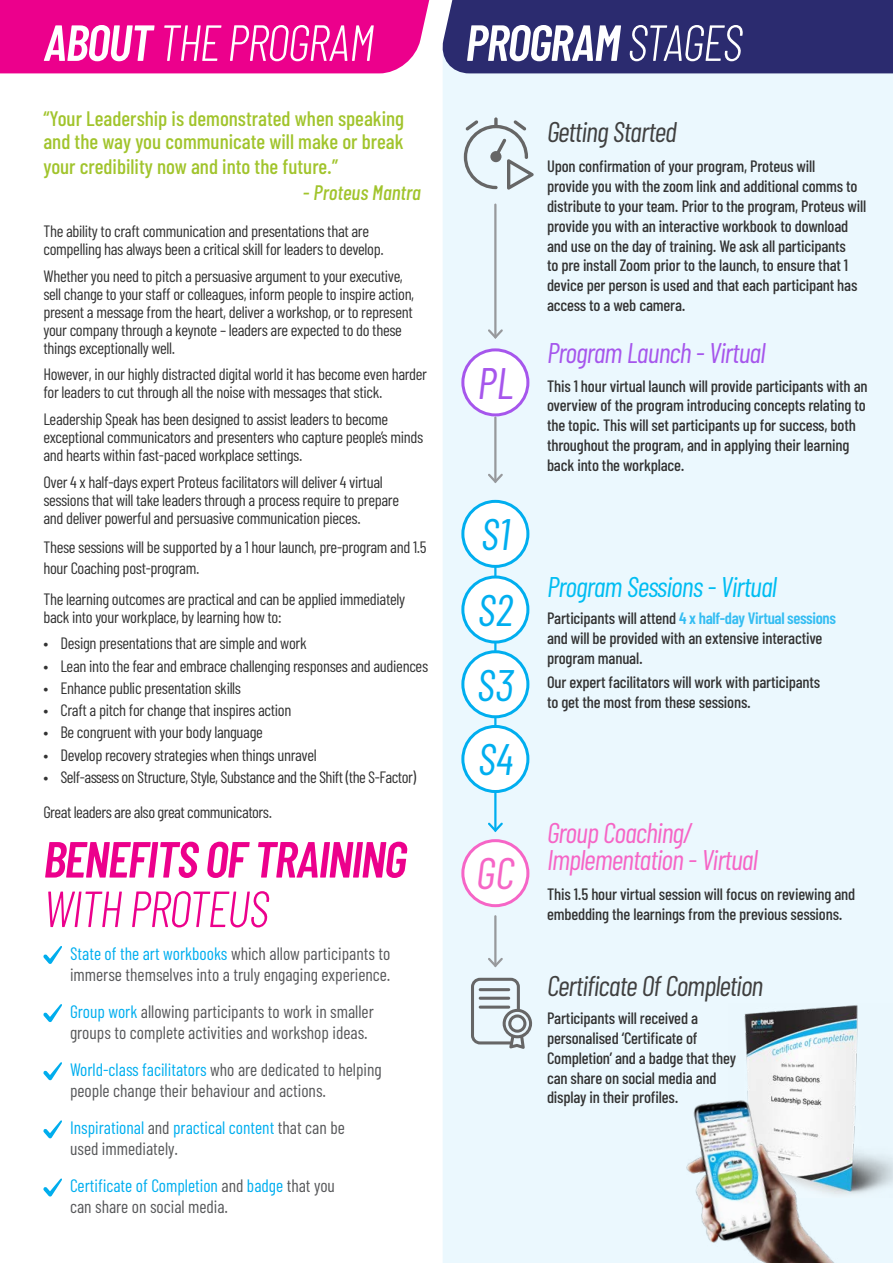
<style>
.page{position:relative;width:893px;height:1263px;background:#fff}
.page>*{position:absolute;margin:0;border:0;box-sizing:border-box;transform-origin:0 0}
.t1{font:italic 600 50.7px/49.5px "Barlow Condensed";letter-spacing:-.03em;color:#ec008c}
.t2{font:italic 300 50.7px "Barlow Condensed";letter-spacing:-.03em;color:#fff}
.t3{font:italic 600 50.7px "Barlow Condensed";letter-spacing:-.03em;color:#fff}
.t4{font:italic 44.25px "Barlow Condensed";color:#00aeef}
.t5{font:italic 44.25px "Barlow Condensed";color:#a656ec}
.t6{font:italic 44.25px "Barlow Condensed";color:#f665c6}
.times{font:italic 28.5px "Barlow Condensed";letter-spacing:-.03em;color:#404040}
.times-2{font:italic 28.5px "Barlow Condensed";letter-spacing:-.03em;color:#f665c6}
.times-3{font:italic 28.5px "Barlow Condensed";letter-spacing:-.03em;color:#00bdf2}
.times-4{font:italic 28.5px "Barlow Condensed";letter-spacing:-.03em;color:#a656ec}
.t7{font:500 21px/22.5px "Barlow Condensed";color:#a1c42c}
.t8{font:italic 500 21px "Barlow Condensed";color:#a1c42c}
.t9{font:18px/21px "Barlow Condensed";color:#58595b}
.t10{font:18px/21px "Barlow Condensed";color:#00aeef}
.Body_text{font:16.5px/18px "Barlow Condensed";letter-spacing:-.02em;color:#333}
.Topics{font:500 16.5px/19.8px "Barlow Condensed";letter-spacing:-.01em;color:#333}
.s1{font-weight:600}
.s2{font-weight:300}
.s3{color:#00aeef}
.s4{color:#58595b}
.s5{font-weight:600;color:#34bdf2}
</style>
<div class="page">
<div style="left:443px;top:73px;width:450px;height:1190px;background:#ebf8fe"></div>
<svg style="left:43px;top:946px;width:19px;height:18px"></svg>
<svg style="left:43px;top:1004px;width:19px;height:18px"></svg>
<svg style="left:43px;top:1062px;width:19px;height:18px"></svg>
<svg style="left:43px;top:1120px;width:19px;height:18px"></svg>
<svg style="left:43px;top:1178px;width:19px;height:18px"></svg>
<svg style="left:0;top:0;width:893px;height:73px;background:#8c1e81"></svg>
<hr style="left:494px;top:508px;width:2px;height:322px;background:#00aeef">
<svg style="left:486px;top:820px;width:19px;height:14px"></svg>
<img style="left:728px;top:1003px;width:165px;height:195px">
<img style="left:669px;top:1087px;width:189px;height:176px">
<hr style="left:494px;top:205px;width:2px;height:132px;background:#97999c">
<svg style="left:486px;top:327px;width:19px;height:14px"></svg>
<hr style="left:494px;top:418px;width:2px;height:64px;background:#97999c">
<svg style="left:486px;top:472px;width:19px;height:13px"></svg>
<hr style="left:494px;top:916px;width:2px;height:50px;background:#97999c">
<svg style="left:486px;top:956px;width:19px;height:13px"></svg>
<div style="left:463px;top:350px;width:65px;height:65px;background:#fff;border-radius:50%"></div>
<div style="left:461px;top:348px;width:68px;height:68px;border:3px solid #a656ec;border-radius:50%"></div>
<div style="left:463px;top:501px;width:65px;height:65px;background:#fff;border-radius:50%"></div>
<div style="left:461px;top:500px;width:68px;height:68px;border:3px solid #00aeef;border-radius:50%"></div>
<div style="left:463px;top:577px;width:65px;height:65px;background:#fff;border-radius:50%"></div>
<div style="left:461px;top:575px;width:68px;height:68px;border:3px solid #00aeef;border-radius:50%"></div>
<div style="left:463px;top:652px;width:65px;height:65px;background:#fff;border-radius:50%"></div>
<div style="left:461px;top:650px;width:68px;height:68px;border:3px solid #00aeef;border-radius:50%"></div>
<div style="left:463px;top:726px;width:65px;height:65px;background:#fff;border-radius:50%"></div>
<div style="left:461px;top:725px;width:68px;height:68px;border:3px solid #00aeef;border-radius:50%"></div>
<div style="left:463px;top:841px;width:65px;height:65px;background:#fff;border-radius:50%"></div>
<div style="left:461px;top:839px;width:68px;height:68px;border:3px solid #f665c6;border-radius:50%"></div>
<svg style="left:464px;top:117px;width:70px;height:73px;background:#d0dadf"></svg>
<svg style="left:471px;top:978px;width:61px;height:71px;background:#c3ccd1"></svg>
<p class="t2" style="left:43px;top:11px;width:332px"><span class="s1">ABOUT</span> THE PROGRAM</p>
<p class="t7" style="left:43px;top:107px;width:362px">“Your Leadership is demonstrated when speaking and the way you communicate will make or break</p>
<p class="t7" style="left:43px;top:155px;width:296px">your credibility now and into the future.”</p>
<p class="t8" style="left:303px;top:179px;width:120px">- Proteus Mantra</p>
<p class="Body_text" style="left:43px;top:222px;width:342px">The ability to craft communication and presentations that are compelling has always been a critical skill for leaders to develop.</p>
<p class="Body_text" style="left:43px;top:267px;width:372px">Whether you need to pitch a persuasive argument to your executive, sell change to your staff or colleagues, inform people to inspire action, present a message from the heart, deliver a workshop, or to represent your company through a keynote – leaders are expected to do these things exceptionally well.</p>
<p class="Body_text" style="left:43px;top:365px;width:385px">However, in our highly distracted digital world it has become even harder for leaders to cut through all the noise with messages that stick.</p>
<p class="Body_text" style="left:43px;top:410px;width:381px">Leadership Speak has been designed to assist leaders to become exceptional communicators and presenters who capture people’s minds and hearts within fast-paced workplace settings.</p>
<p class="Body_text" style="left:43px;top:472px;width:357px">Over 4 x half-days expert Proteus facilitators will deliver 4 virtual sessions that will take leaders through a process require to prepare and deliver powerful and persuasive communication pieces.</p>
<p class="Body_text" style="left:43px;top:536px;width:385px;line-height:21px">These sessions will be supported by a 1 hour launch, pre-program and 1.5 hour Coaching post-program.</p>
<p class="Body_text" style="left:43px;top:589px;width:363px">The learning outcomes are practical and can be applied immediately back into your workplace, by learning how to:</p>
<p class="Body_text" style="left:43px;top:634px;width:265px">• Design presentations that are simple and work</p>
<p class="Body_text" style="left:43px;top:656px;width:386px">• Lean into the fear and embrace challenging responses and audiences</p>
<p class="Body_text" style="left:43px;top:678px;width:199px">• Enhance public presentation skills</p>
<p class="Body_text" style="left:43px;top:701px;width:249px">• Craft a pitch for change that inspires action</p>
<p class="Body_text" style="left:43px;top:723px;width:221px">• Be congruent with your body language</p>
<p class="Body_text" style="left:43px;top:745px;width:275px">• Develop recovery strategies when things unravel</p>
<p class="Body_text" style="left:43px;top:767px;width:374px">• Self-assess on Structure, Style, Substance and the Shift (the S-Factor)</p>
<p class="Body_text" style="left:43px;top:802px;width:230px">Great leaders are also great communicators.</p>
<p class="t1" style="left:43px;top:833px;width:365px">BENEFITS OF TRAINING<br><span class="s2">WITH PROTEUS</span></p>
<p class="t9" style="left:70px;top:942px;width:322px"><span class="s3">State of the art workbooks</span> which allow participants to immerse themselves into a truly engaging experience.</p>
<p class="t9" style="left:70px;top:1000px;width:305px"><span class="s3">Group work</span> allowing participants to work in smaller groups to complete activities and workshop ideas.</p>
<p class="t9" style="left:70px;top:1058px;width:313px"><span class="s3">World-class facilitators</span> who are dedicated to helping people change their behaviour and actions.</p>
<p class="t10" style="left:70px;top:1117px;width:276px">Inspirational <span class="s4">and</span> practical content <span class="s4">that can be used immediately.</span></p>
<p class="t9" style="left:70px;top:1175px;width:266px"><span class="s3">Certificate of Completion</span> and <span class="s3">badge</span> that you can share on social media.</p>
<p class="t3" style="left:465px;top:11px;width:279px">PROGRAM <span class="s2">STAGES</span></p>
<p class="times" style="left:547px;top:114px;width:131px">Getting Started</p>
<p class="t5" style="left:477px;top:355px;width:37px">PL</p>
<p class="t4" style="left:481px;top:507px;width:30px">S1</p>
<p class="t4" style="left:478px;top:582px;width:37px">S2</p>
<p class="t4" style="left:477px;top:657px;width:38px">S3</p>
<p class="t4" style="left:478px;top:732px;width:37px">S4</p>
<p class="t6" style="left:476px;top:846px;width:40px">GC</p>
<p class="Topics" style="left:547px;top:156px;width:321px">Upon confirmation of your program, Proteus will<br>provide you with the zoom link and additional comms to distribute to your team. Prior to the program, Proteus will provide you with an interactive workbook to download and use on the day of training. We ask all participants<br>to pre install Zoom prior to the launch, to ensure that 1 device per person is used and that each participant has access to a web camera.</p>
<p class="times-4" style="left:547px;top:335px;width:220px">Program Launch - Virtual</p>
<p class="Topics" style="left:547px;top:375px;width:322px">This 1 hour virtual launch will provide participants with an overview of the program introducing concepts relating to the topic. This will set participants up for success, both throughout the program, and in applying their learning back into the workplace.</p>
<p class="times-3" style="left:547px;top:569px;width:231px">Program Sessions - Virtual</p>
<p class="Topics" style="left:547px;top:608px;width:290px">Participants will attend <span class="s5">4 x half-day Virtual sessions </span>and will be provided with an extensive interactive program manual.</p>
<p class="Topics" style="left:547px;top:672px;width:275px">Our expert facilitators will work with participants to get the most from these sessions.</p>
<p class="times-2" style="left:547px;top:815px;width:146px">Group Coaching/</p>
<p class="times-2" style="left:547px;top:842px;width:212px">Implementation - Virtual</p>
<p class="Topics" style="left:547px;top:884px;width:310px">This 1.5 hour virtual session will focus on reviewing and embedding the learnings from the previous sessions.</p>
<p class="times" style="left:547px;top:968px;width:218px">Certificate Of Completion</p>
<p class="Topics" style="left:547px;top:1008px;width:191px">Participants will received a personalised ‘Certificate of<br>Completion’ and a badge that they can share on social media and display in their profiles.</p>
</div>
